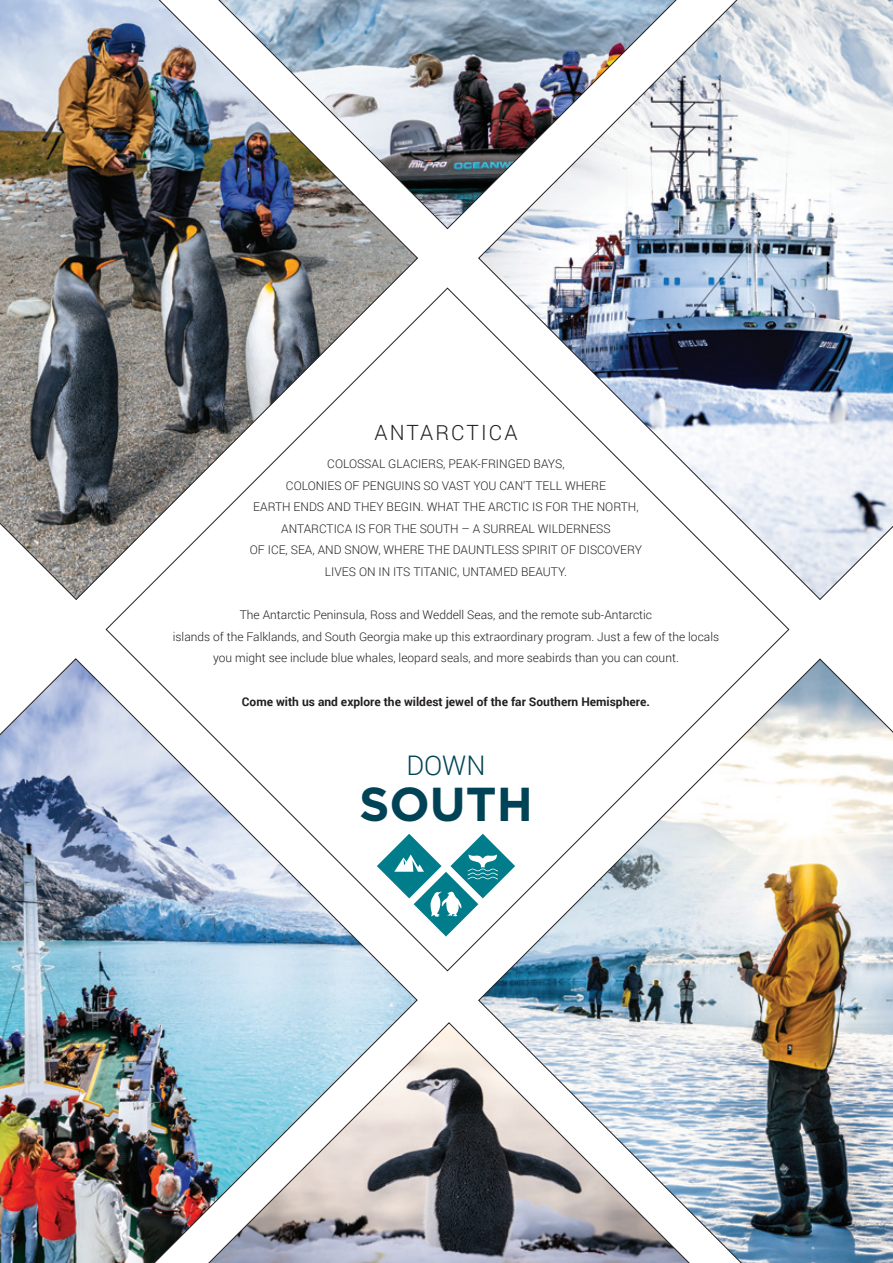
<style>
.page{position:relative;width:893px;height:1263px;background:#fff}
.page>*{position:absolute;margin:0;border:0;box-sizing:border-box;transform-origin:0 0}
.t1{font:700 47.55px "Gotham";color:#004356}
.t2{font:300 27px "Roboto";color:#004356}
.t3{font:300 21px "Roboto";letter-spacing:.1em;color:#231f20}
.t4{font:300 12px/21.6px "Roboto";color:#231f20;text-align:center}
.t5{font:700 12px "Roboto";color:#231f20}
</style>
<div class="page">
<img style="left:0;top:0;width:418px;height:600px">
<img style="left:478px;top:0;width:415px;height:600px">
<img style="left:0;top:658px;width:418px;height:605px">
<img style="left:478px;top:659px;width:415px;height:604px">
<img style="left:106px;top:0;width:683px;height:229px">
<img style="left:107px;top:1022px;width:684px;height:241px">
<svg style="left:106px;top:288px;width:683px;height:683px"></svg>
<svg style="left:377px;top:834px;width:138px;height:102px"></svg>
<h3 class="t3" style="left:374px;top:418px;width:145px">ANTARCTICA</h3>
<p class="t4" style="left:250px;top:453px;width:394px">COLOSSAL GLACIERS, PEAK-FRINGED BAYS,<br>COLONIES OF PENGUINS SO VAST YOU CAN’T TELL WHERE<br>EARTH ENDS AND THEY BEGIN. WHAT THE ARCTIC IS FOR THE NORTH, ANTARCTICA IS FOR THE SOUTH – A SURREAL WILDERNESS<br>OF ICE, SEA, AND SNOW, WHERE THE DAUNTLESS SPIRIT OF DISCOVERY LIVES ON IN ITS TITANIC, UNTAMED BEAUTY.</p>
<p class="t4" style="left:173px;top:604px;width:548px">The Antarctic Peninsula, Ross and Weddell Seas, and the remote sub-Antarctic<br>islands of the Falklands, and South Georgia make up this extraordinary program. Just a few of the locals you might see include blue whales, leopard seals, and more seabirds than you can count.</p>
<p class="t5" style="left:242px;top:693px;width:409px">Come with us and explore the wildest jewel of the far Southern Hemisphere.</p>
<h2 class="t2" style="left:406px;top:746px;width:81px">DOWN</h2>
<h1 class="t1" style="left:359px;top:777px;width:175px">SOUTH</h1>
</div>
